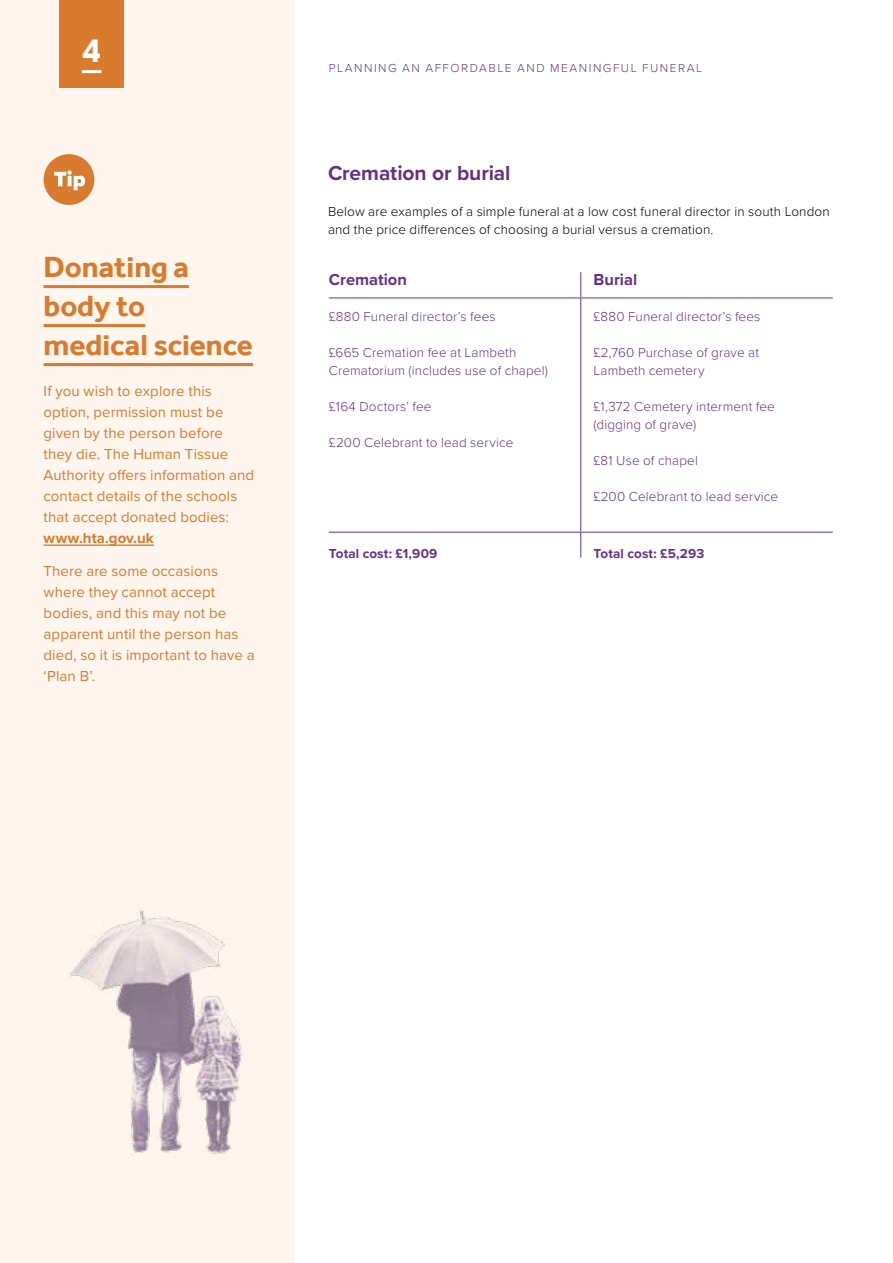
<style>
.page{position:relative;width:893px;height:1263px;background:#fff}
.page>*{position:absolute;margin:0;border:0;box-sizing:border-box;transform-origin:0 0}
.t1{font:700 36px "Effra";color:#fff}
.t2{font:700 30px/39px "Effra";color:#d87b2e}
.t3{font:700 21px "Proxima Nova";letter-spacing:-.005em;color:#643389}
.t4{font:700 16.5px "Proxima Nova";color:#643389}
.t5{font:15px/21px "Proxima Nova";letter-spacing:.005em;color:#d87b2e}
.t6{font:700 15px "Proxima Nova";letter-spacing:.005em;color:#d87b2e}
.t7{font:300 13.5px/18px "Proxima Nova";letter-spacing:.01em;color:#643389}
.t8{font:300 13.5px/18px "Proxima Nova";letter-spacing:.01em;color:#000}
.t9{font:700 13.5px "Proxima Nova";letter-spacing:.01em;color:#643389}
.t10{font:300 12px "Proxima Nova";letter-spacing:.125em;color:#643389}
</style>
<div class="page">
<div style="left:0;top:0;width:295px;height:1263px;background:#fdf5ee"></div>
<img style="left:70px;top:910px;width:173px;height:244px">
<div style="left:60px;top:0;width:64px;height:87px;background:#d87b2e"></div>
<hr style="left:82px;top:70px;width:20px;height:3px;background:#fff">
<svg style="left:580px;top:272px;width:1px;height:26px"></svg>
<hr style="left:580px;top:298px;width:1px;height:234px;background:#643389">
<svg style="left:580px;top:533px;width:1px;height:25px"></svg>
<hr style="left:329px;top:298px;width:252px;height:1px;background:#643389">
<hr style="left:581px;top:298px;width:252px;height:1px;background:#643389">
<hr style="left:329px;top:532px;width:252px;height:1px;background:#643389">
<hr style="left:581px;top:532px;width:252px;height:1px;background:#643389">
<hr style="left:44px;top:285px;width:145px;height:3px;background:#d87b2e">
<hr style="left:44px;top:324px;width:101px;height:3px;background:#d87b2e">
<hr style="left:44px;top:363px;width:209px;height:3px;background:#d87b2e">
<hr style="left:44px;top:544px;width:110px;height:2px;background:#d87b2e">
<div style="left:44px;top:154px;width:50px;height:51px;background:#d87b2e;border-radius:50%"></div>
<svg style="left:54px;top:170px;width:31px;height:20px"></svg>
<h1 class="t1" style="left:82px;top:28px;width:21px">4</h1>
<h2 class="t2" style="left:44px;top:247px;width:211px">Donating a body to medical science</h2>
<p class="t5" style="left:44px;top:380px;width:212px">If you wish to explore this option, permission must be given by the person before they die. The Human Tissue<br>Authority offers information and contact details of the schools that accept donated bodies:</p>
<p class="t6" style="left:44px;top:527px;width:112px">www.hta.gov.uk</p>
<p class="t5" style="left:44px;top:560px;width:213px">There are some occasions where they cannot accept bodies, and this may not be apparent until the person has died, so it is important to have a ‘Plan B’.</p>
<p class="t10" style="left:329px;top:59px;width:375px">PLANNING AN AFFORDABLE AND MEANINGFUL FUNERAL</p>
<h3 class="t3" style="left:328px;top:157px;width:184px">Cremation or burial</h3>
<p class="t8" style="left:328px;top:202px;width:503px">Below are examples of a simple funeral at a low cost funeral director in south London and the price differences of choosing a burial versus a cremation.</p>
<p class="t4" style="left:329px;top:267px;width:80px">Cremation</p>
<p class="t4" style="left:594px;top:267px;width:45px">Burial</p>
<p class="t7" style="left:329px;top:307px;width:168px">£880 Funeral director’s fees</p>
<p class="t7" style="left:329px;top:343px;width:221px">£665 Cremation fee at Lambeth<br>Crematorium (includes use of chapel)</p>
<p class="t7" style="left:329px;top:397px;width:104px">£164 Doctors’ fee</p>
<p class="t7" style="left:329px;top:433px;width:186px">£200 Celebrant to lead service</p>
<p class="t7" style="left:593px;top:307px;width:168px">£880 Funeral director’s fees</p>
<p class="t7" style="left:593px;top:343px;width:167px">£2,760 Purchase of grave at<br>Lambeth cemetery</p>
<p class="t7" style="left:593px;top:397px;width:183px">£1,372 Cemetery interment fee (digging of grave)</p>
<p class="t7" style="left:593px;top:451px;width:106px">£81 Use of chapel</p>
<p class="t7" style="left:593px;top:487px;width:186px">£200 Celebrant to lead service</p>
<p class="t9" style="left:329px;top:543px;width:110px">Total cost: £1,909</p>
<p class="t9" style="left:593px;top:543px;width:112px">Total cost: £5,293</p>
</div>
